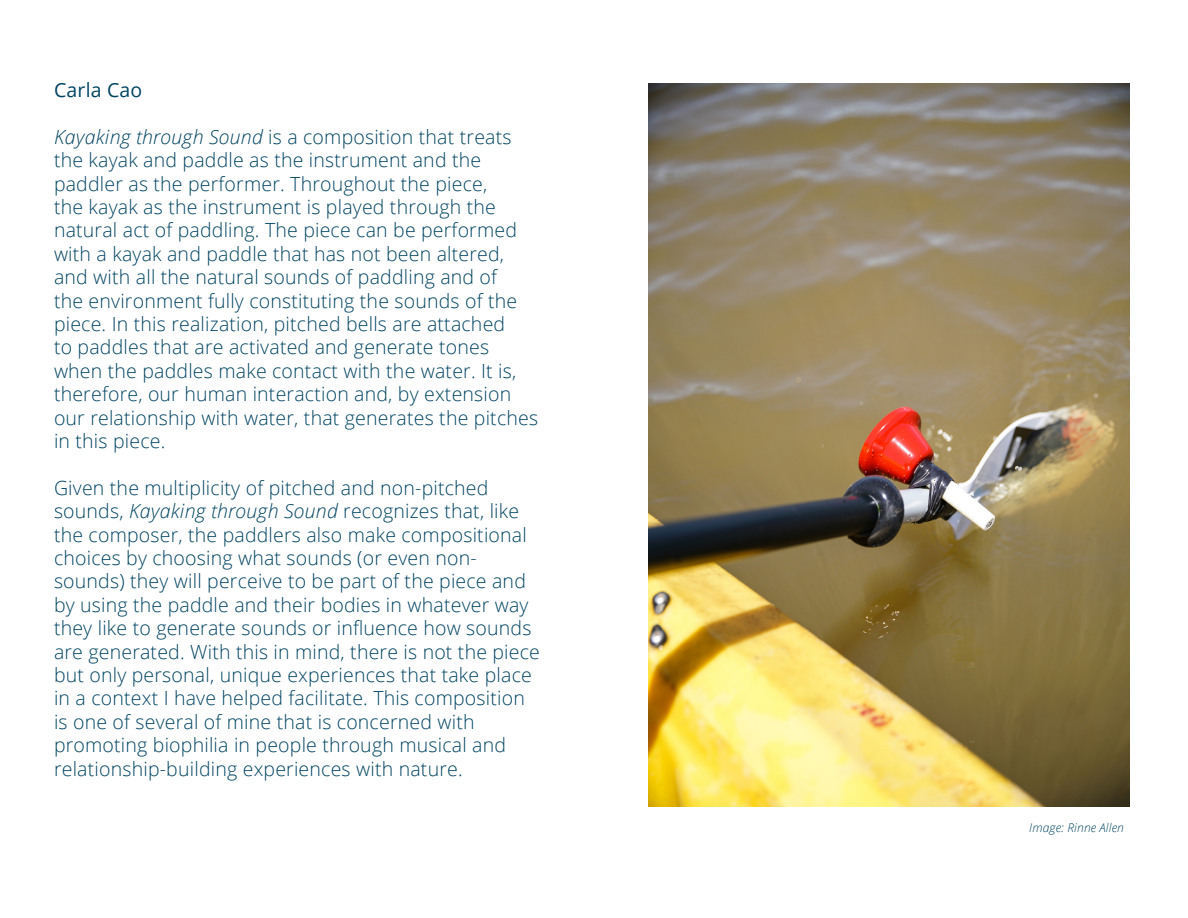
<style>
.page{position:relative;width:1188px;height:918px;background:#fff}
.page>*{position:absolute;margin:0;border:0;box-sizing:border-box;transform-origin:0 0}
.t1{font:300 19.5px/23.4px "Open Sans";letter-spacing:.01em;color:#004462}
.t2{font:19.5px "Open Sans";letter-spacing:.01em;color:#004462}
.t3{font:italic 300 12px "Open Sans";letter-spacing:.01em;color:#004462}
.s1{font-style:italic}
</style>
<div class="page">
<img style="left:648px;top:84px;width:482px;height:722px">
<p class="t2" style="left:54px;top:76px;width:90px">Carla Cao</p>
<p class="t1" style="left:54px;top:125px;width:486px"><span class="s1">Kayaking through Sound</span> is a composition that treats the kayak and paddle as the instrument and the paddler as the performer. Throughout the piece,<br>the kayak as the instrument is played through the natural act of paddling. The piece can be performed with a kayak and paddle that has not been altered, and with all the natural sounds of paddling and of<br>the environment fully constituting the sounds of the piece. In this realization, pitched bells are attached<br>to paddles that are activated and generate tones when the paddles make contact with the water. It is, therefore, our human interaction and, by extension our relationship with water, that generates the pitches in this piece.</p>
<p class="t1" style="left:54px;top:476px;width:487px">Given the multiplicity of pitched and non-pitched sounds, <span class="s1">Kayaking through Sound</span> recognizes that, like the composer, the paddlers also make compositional choices by choosing what sounds (or even non&shy;sounds) they will perceive to be part of the piece and by using the paddle and their bodies in whatever way they like to generate sounds or influence how sounds are generated. With this in mind, there is not the piece but only personal, unique experiences that take place in a context I have helped facilitate. This composition is one of several of mine that is concerned with promoting biophilia in people through musical and relationship-building experiences with nature.</p>
<p class="t3" style="left:1029px;top:820px;width:96px">Image: Rinne Allen</p>
</div>
